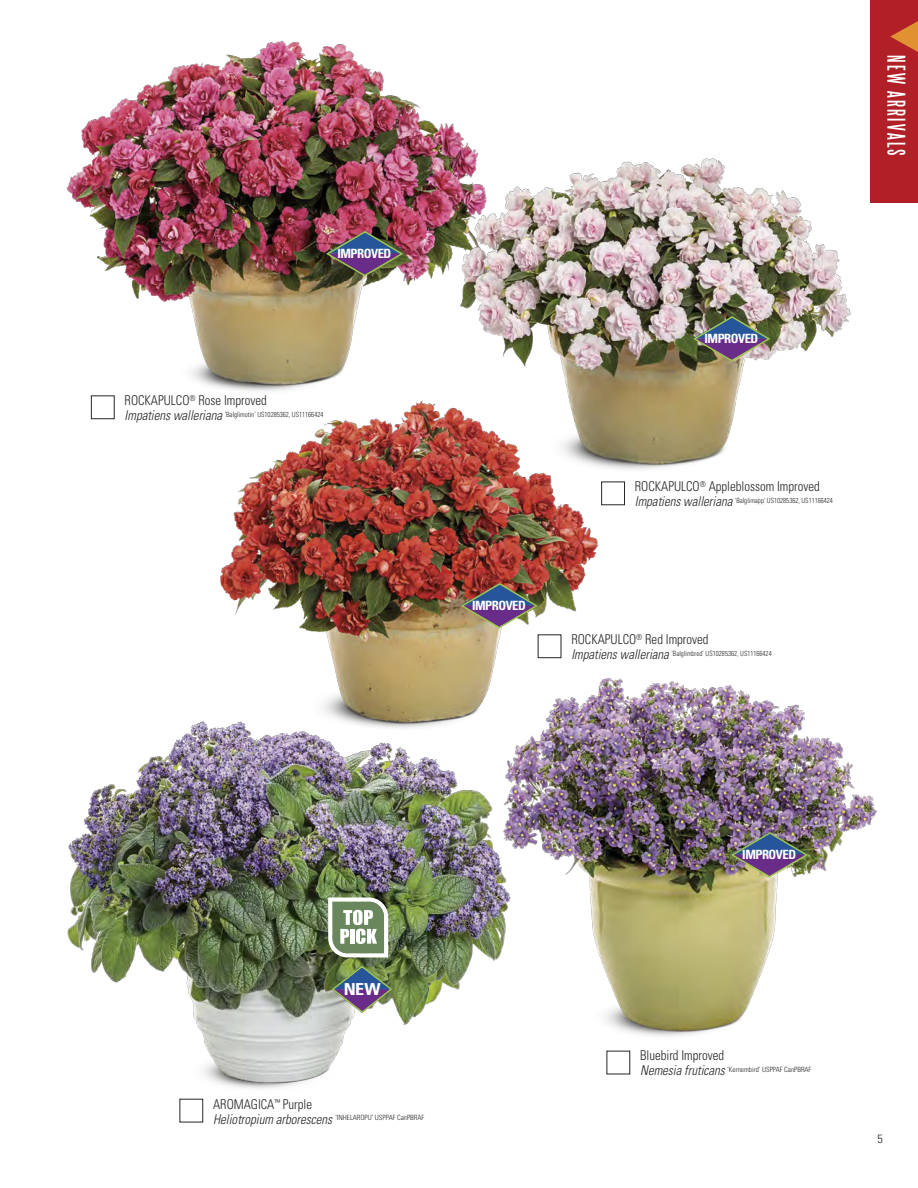
<style>
.page{position:relative;width:918px;height:1188px;background:#fff}
.page>*{position:absolute;margin:0;border:0;box-sizing:border-box;transform-origin:0 0}
.t1{font:22.5px "Steelfish";letter-spacing:.1em;color:#fff}
.t2{font:700 condensed 16.5px "Univers";color:#fff;scale:1.1 1}
.t3{font:300 condensed 13.5px "Univers";color:#272526;scale:.95 1}
.t4{font:700 condensed 12.75px "Univers";letter-spacing:-.04em;color:#fff}
.t5{font:300 condensed 12px "Univers";color:#272526}
.t6{font:300 condensed 7.2px "Univers";color:#272526;scale:.95 1}
.t7{font:300 condensed 7.2px "Univers";color:#272526}
.s1{font-style:italic;font-size:13.5px}
</style>
<div class="page">
<img style="left:66px;top:40px;width:410px;height:351px">
<img style="left:454px;top:152px;width:398px;height:318px">
<img style="left:220px;top:398px;width:380px;height:315px">
<div style="left:870px;top:0;width:48px;height:202px;background:#b12027"></div>
<svg style="left:890px;top:21px;width:28px;height:31px"></svg>
<div style="left:91px;top:396px;width:23px;height:23px;border:1px solid #272526"></div>
<img style="left:693px;top:316px;width:77px;height:46px">
<img style="left:326px;top:231px;width:77px;height:45px">
<img style="left:461px;top:583px;width:77px;height:45px">
<div style="left:601px;top:482px;width:24px;height:23px;border:1px solid #272526"></div>
<img style="left:495px;top:672px;width:382px;height:364px">
<img style="left:731px;top:832px;width:77px;height:46px">
<img style="left:67px;top:713px;width:450px;height:376px">
<svg style="left:332px;top:966px;width:60px;height:47px;background:#777e86"></svg>
<svg style="left:328px;top:897px;width:60px;height:60px"></svg>
<p class="t4" style="left:338px;top:249px;width:55px">IMPROVED</p>
<p class="t3" style="left:125px;top:395px;width:151px">ROCKAPULCO<sup>®</sup> Rose Improved</p>
<p class="t6" style="left:125px;top:412px;width:211px"><span class="s1">Impatiens walleriana</span>‘Balglimotin’ US10285362, US11166424</p>
<p class="t1" style="left:908px;top:55px;width:102px;rotate:90deg">NEW ARRIVALS</p>
<p class="t4" style="left:705px;top:334px;width:55px">IMPROVED</p>
<p class="t4" style="left:472px;top:601px;width:55px">IMPROVED</p>
<p class="t3" style="left:635px;top:482px;width:196px">ROCKAPULCO<sup>®</sup> Appleblossom Improved</p>
<p class="t6" style="left:635px;top:498px;width:210px"><span class="s1">Impatiens walleriana</span>'Balglimapp' US10285362, US11166424</p>
<p class="t3" style="left:571px;top:634px;width:146px">ROCKAPULCO<sup>®</sup> Red Improved</p>
<p class="t6" style="left:571px;top:651px;width:212px"><span class="s1">Impatiens walleriana</span>‘Balglimbred’ US10285362, US11166424</p>
<p class="t2" style="left:344px;top:983px;width:35px">NEW</p>
<p class="t3" style="left:213px;top:1099px;width:106px">AROMAGICA<sup>™</sup> Purple</p>
<p class="t7" style="left:213px;top:1115px;width:213px"><span class="s1">Heliotropium arborescens</span>‘INHELAROPU’ USPPAF CanPBRAF</p>
<p class="t4" style="left:742px;top:850px;width:55px">IMPROVED</p>
<p class="t3" style="left:640px;top:1051px;width:90px">Bluebird Improved</p>
<p class="t7" style="left:640px;top:1067px;width:173px"><span class="s1">Nemesia fruticans</span>‘Kernembird’ USPPAF CanPBRAF</p>
<p class="t5" style="left:878px;top:1134px;width:7px">5</p>
</div>
